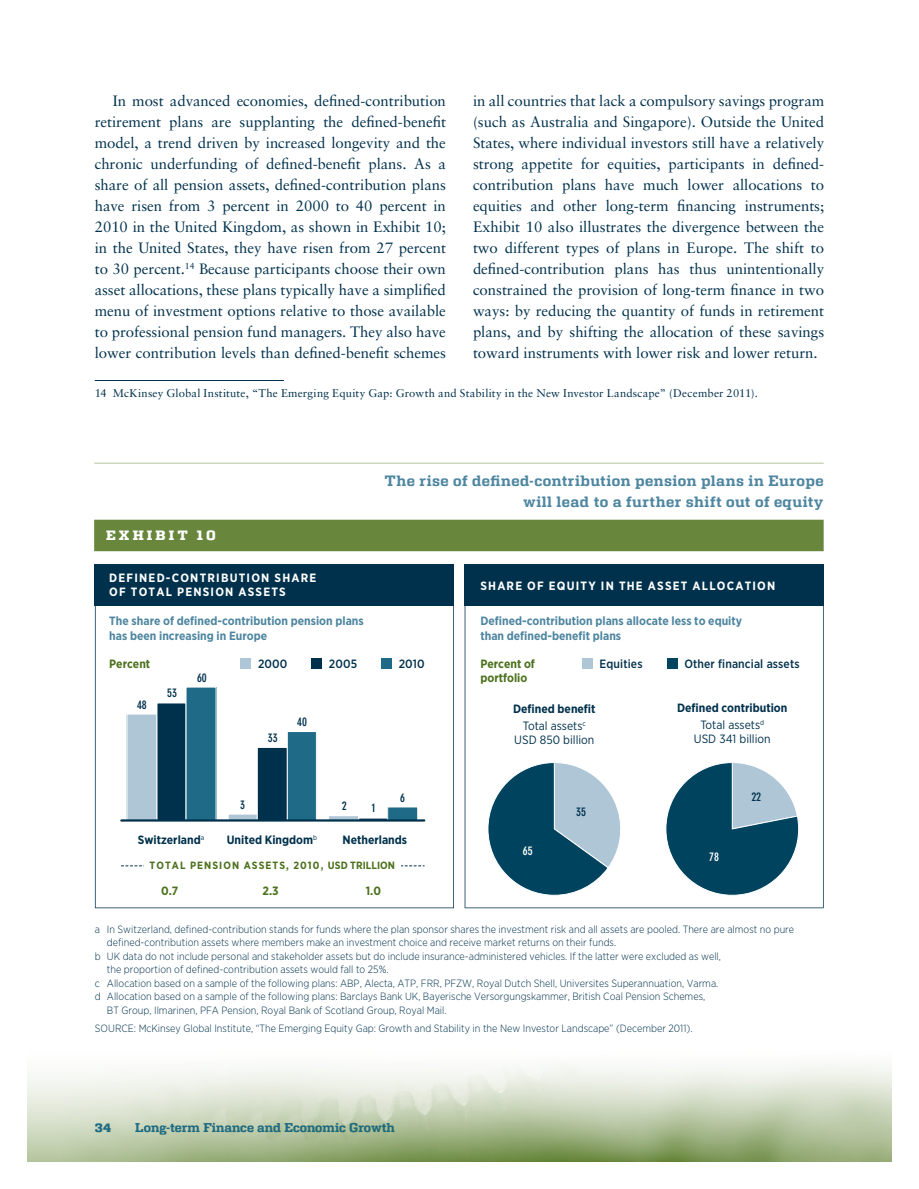
<style>
.page{position:relative;width:919px;height:1189px;background:#fff}
.page>*{position:absolute;margin:0;border:0;box-sizing:border-box;transform-origin:0 0}
.t1{font:15px/21px "Sabon";letter-spacing:-.005em;color:#00314c;text-align:justify}
.t2{font:700 15px/21px "Girard Slab";letter-spacing:.03em;color:#4e86a0;text-align:right}
.t3{font:800 13.5px "Girard Slab";letter-spacing:.225em;color:#fff}
.t4{font:700 12.75px "Girard Slab";color:#1e6a87}
.t5{font:700 12px/14.4px "Gotham Narrow";color:#4e86a0}
.t6{font:700 12px/17px "Gotham Narrow";color:#00314c;text-align:center}
.t7{font:700 12px/14.4px "Gotham Narrow";letter-spacing:.1em;color:#fff}
.t8{font:500 12px "Gotham Narrow";letter-spacing:.01em;color:#00314c}
.t9{font:700 12px/14.4px "Gotham Narrow";color:#4b711c}
.t10{font:12px "Gotham Narrow";color:#00314c}
.t11{font:700 condensed 12px "DIN Neuzeit Grotesk";color:#00314c}
.t12{font:700 condensed 12px "DIN Neuzeit Grotesk";color:#fff}
.t13{font:800 12px "Girard Slab";color:#1e6a87}
.t14{font:11.25px "Sabon";letter-spacing:.02em;color:#00314c}
.t15{font:300 10.5px "Gotham Narrow";color:#00314c}
.t16{font:700 10.5px "Gotham Narrow";letter-spacing:.1em;color:#4b711c}
.s1{font-weight:400}
</style>
<div class="page">
<svg style="left:27px;top:1075px;width:36px;height:86px;background:#d9e1ce"></svg>
<img style="left:63px;top:1066px;width:828px;height:95px">
<hr style="left:94px;top:462px;width:729px;height:2px;background:#bccaa7">
<div style="left:94px;top:519px;width:729px;height:32px;background:#68873d"></div>
<svg style="left:95px;top:605px;width:359px;height:303px"></svg>
<svg style="left:464px;top:605px;width:359px;height:303px"></svg>
<svg style="left:121px;top:865px;width:303px;height:1px"></svg>
<div style="left:144px;top:856px;width:257px;height:19px;background:#fff"></div>
<div style="left:95px;top:564px;width:359px;height:41px;background:#00314c"></div>
<div style="left:464px;top:564px;width:359px;height:41px;background:#00314c"></div>
<svg style="left:487px;top:761px;width:142px;height:135px"></svg>
<svg style="left:665px;top:761px;width:134px;height:135px"></svg>
<hr style="left:95px;top:380px;width:189px;height:1px;background:#00314c">
<img style="left:161px;top:1126px;width:117px;height:7px">
<p class="t1" style="left:95px;top:90px;width:353px;text-indent:18px">In most advanced economies, defined-contribution retirement plans are supplanting the defined-benefit model, a trend driven by increased longevity and the chronic underfunding of defined-benefit plans. As a share of all pension assets, defined-contribution plans have risen from 3 percent in 2000 to 40 percent in 2010 in the United Kingdom, as shown in Exhibit 10; in the United States, they have risen from 27 percent to 30 percent.<sup>14</sup> Because participants choose their own asset allocations, these plans typically have a simplified menu of investment options relative to those available to professional pension fund managers. They also have lower contribution levels than defined-benefit schemes</p>
<p class="t1" style="left:473px;top:90px;width:353px">in all countries that lack a compulsory savings program (such as Australia and Singapore). Outside the United States, where individual investors still have a relatively strong appetite for equities, participants in defined&shy;contribution plans have much lower allocations to equities and other long-term financing instruments; Exhibit 10 also illustrates the divergence between the two different types of plans in Europe. The shift to defined-contribution plans has thus unintentionally constrained the provision of long-term finance in two ways: by reducing the quantity of funds in retirement plans, and by shifting the allocation of these savings toward instruments with lower risk and lower return.</p>
<p class="t14" style="left:95px;top:386px;width:664px">14 McKinsey Global Institute, “The Emerging Equity Gap: Growth and Stability in the New Investor Landscape” (December 2011).</p>
<p class="t3" style="left:106px;top:527px;width:111px">Exhibit 10</p>
<p class="t2" style="left:384px;top:470px;width:440px">The rise of defined-contribution pension plans in Europe will lead to a further shift out of equity</p>
<p class="t7" style="left:109px;top:570px;width:208px">DEFINED-CONTRIBUTION SHARE<br>OF TOTAL PENSION ASSETS</p>
<p class="t7" style="left:480px;top:578px;width:296px">SHARE OF EQUITY IN THE ASSET ALLOCATION</p>
<p class="t5" style="left:109px;top:613px;width:256px">The share of defined-contribution pension plans has been increasing in Europe</p>
<p class="t5" style="left:480px;top:613px;width:263px">Defined-contribution plans allocate less to equity than defined-benefit plans</p>
<p class="t9" style="left:109px;top:656px;width:42px">Percent</p>
<p class="t8" style="left:258px;top:656px;width:31px">2000</p>
<p class="t8" style="left:329px;top:656px;width:30px">2005</p>
<p class="t8" style="left:398px;top:656px;width:28px">2010</p>
<p class="t11" style="left:137px;top:697px;width:11px">48</p>
<p class="t11" style="left:167px;top:686px;width:11px">53</p>
<p class="t11" style="left:197px;top:670px;width:11px">60</p>
<p class="t11" style="left:240px;top:797px;width:6px">3</p>
<p class="t11" style="left:268px;top:731px;width:11px">33</p>
<p class="t11" style="left:297px;top:714px;width:11px">40</p>
<p class="t11" style="left:341px;top:798px;width:6px">2</p>
<p class="t11" style="left:371px;top:801px;width:5px">1</p>
<p class="t11" style="left:400px;top:790px;width:6px">6</p>
<p class="t6" style="left:227px;top:830px;width:92px">United Kingdom<sup>b</sup></p>
<p class="t6" style="left:138px;top:830px;width:68px">Switzerland<sup>a</sup></p>
<p class="t6" style="left:342px;top:830px;width:66px">Netherlands</p>
<p class="t16" style="left:149px;top:858px;width:247px">TOTAL PENSION ASSETS, 2010, USD TRILLION</p>
<p class="t9" style="left:161px;top:883px;width:19px">0.7</p>
<p class="t9" style="left:262px;top:883px;width:18px">2.3</p>
<p class="t9" style="left:366px;top:883px;width:17px">1.0</p>
<p class="t9" style="left:480px;top:656px;width:56px">Percent of portfolio</p>
<p class="t8" style="left:599px;top:656px;width:44px">Equities</p>
<p class="t8" style="left:684px;top:656px;width:117px">Other financial assets</p>
<p class="t6" style="left:513px;top:700px;width:84px">Defined benefit<br><span class="s1">Total assets</span><sup>c</sup></p>
<p class="t10" style="left:514px;top:732px;width:81px">USD 850 billion</p>
<p class="t12" style="left:523px;top:843px;width:11px">65</p>
<p class="t11" style="left:576px;top:805px;width:11px">35</p>
<p class="t6" style="left:677px;top:699px;width:112px">Defined contribution<br><span class="s1">Total assets</span><sup>d</sup></p>
<p class="t10" style="left:693px;top:731px;width:78px">USD 341 billion</p>
<p class="t12" style="left:709px;top:849px;width:11px">78</p>
<p class="t11" style="left:751px;top:790px;width:11px">22</p>
<p class="t15" style="left:95px;top:923px;width:700px">a In Switzerland, defined-contribution stands for funds where the plan sponsor shares the investment risk and all assets are pooled. There are almost no pure</p>
<p class="t15" style="left:107px;top:935px;width:510px">defined-contribution assets where members make an investment choice and receive market returns on their funds.</p>
<p class="t15" style="left:95px;top:949px;width:627px">b UK data do not include personal and stakeholder assets but do include insurance-administered vehicles. If the latter were excluded as well,</p>
<p class="t15" style="left:107px;top:962px;width:283px">the proportion of defined-contribution assets would fall to 25%.</p>
<p class="t15" style="left:95px;top:976px;width:625px">c Allocation based on a sample of the following plans: ABP, Alecta, ATP, FRR, PFZW, Royal Dutch Shell, Universites Superannuation, Varma.</p>
<p class="t15" style="left:95px;top:989px;width:611px">d Allocation based on a sample of the following plans: Barclays Bank UK, Bayerische Versorgungskammer, British Coal Pension Schemes,</p>
<p class="t15" style="left:107px;top:1003px;width:341px">BT Group, Ilmarinen, PFA Pension, Royal Bank of Scotland Group, Royal Mail.</p>
<p class="t15" style="left:95px;top:1021px;width:599px">SOURCE: McKinsey Global Institute, “The Emerging Equity Gap: Growth and Stability in the New Investor Landscape” (December 2011).</p>
<p class="t13" style="left:95px;top:1120px;width:18px">34</p>
<p class="t4" style="left:135px;top:1119px;width:261px">Long-term Finance and Economic Growth</p>
</div>
